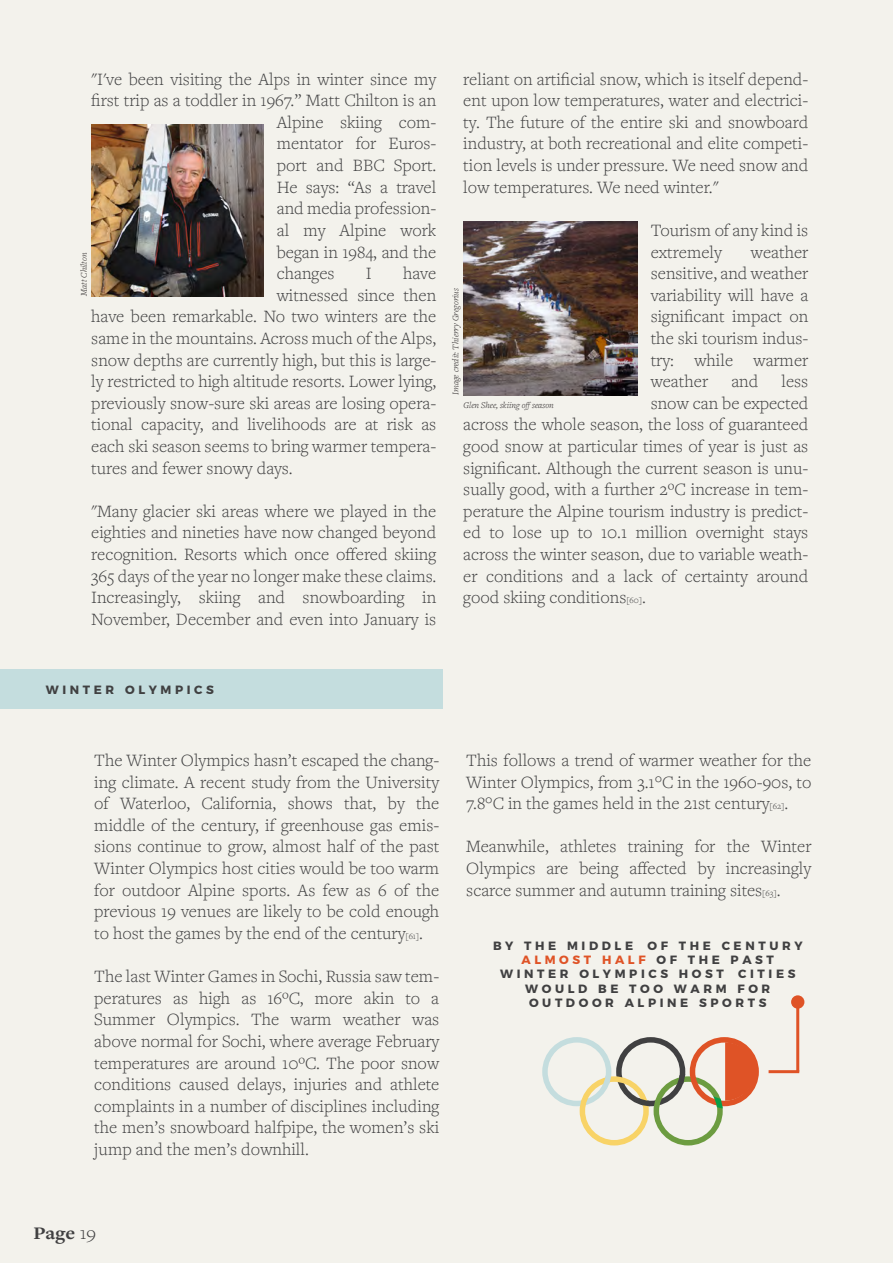
<style>
.page{position:relative;width:893px;height:1263px;background:#f3f2ec}
.page>*{position:absolute;margin:0;border:0;box-sizing:border-box;transform-origin:0 0}
.t1{font:700 18.3px "Freight Text Pro";color:#404041;scale:1.1 1}
.t2{font:300 18px/21.6px "Freight Text Pro";color:#404041;text-align:justify}
.t3{font:700 12px/14.4px "Montserrat";color:#404041;text-align:center}
.t4{font:italic 300 9px "Freight Text Pro";color:#231f20}
.s1{font-size:9px}
.s2{color:#df5326}
.s3{font-weight:300}
</style>
<div class="page">
<img style="left:91px;top:124px;width:172px;height:172px">
<div style="left:0;top:669px;width:442px;height:40px;background:#c4ddde"></div>
<hr style="left:796px;top:1002px;width:3px;height:70px;background:#df5326">
<div style="left:791px;top:995px;width:13px;height:14px;background:#df5326;border-radius:50%"></div>
<hr style="left:769px;top:1070px;width:30px;height:3px;background:#df5326">
<img style="left:464px;top:222px;width:173px;height:173px">
<svg style="left:542px;top:1037px;width:217px;height:108px"></svg>
<p class="t2" style="left:91px;top:68px;width:347px">"I've been visiting the Alps in winter since my</p>
<p class="t2" style="left:91px;top:89px;width:346px">first trip as a toddler in 1967.” Matt Chilton is an</p>
<p class="t2" style="left:277px;top:111px;width:161px">Alpine skiing com-</p>
<p class="t2" style="left:277px;top:132px;width:161px">mentator for Euros-</p>
<p class="t2" style="left:277px;top:154px;width:161px">port and BBC Sport.</p>
<p class="t2" style="left:277px;top:176px;width:161px">He says: “As a travel</p>
<p class="t2" style="left:277px;top:197px;width:161px">and media profession-</p>
<p class="t2" style="left:277px;top:219px;width:161px">al my Alpine work</p>
<p class="t2" style="left:277px;top:240px;width:161px">began in 1984, and the</p>
<p class="t2" style="left:277px;top:262px;width:59px">changes</p>
<p class="t2" style="left:366px;top:262px;width:7px">I</p>
<p class="t2" style="left:403px;top:262px;width:35px">have</p>
<p class="t2" style="left:277px;top:284px;width:161px">witnessed since then</p>
<p class="t2" style="left:91px;top:305px;width:347px">have been remarkable. No two winters are the</p>
<p class="t2" style="left:91px;top:327px;width:347px">same in the mountains. Across much of the Alps,</p>
<p class="t2" style="left:91px;top:348px;width:347px">snow depths are currently high, but this is large-</p>
<p class="t2" style="left:91px;top:370px;width:347px">ly restricted to high altitude resorts. Lower lying,</p>
<p class="t2" style="left:91px;top:392px;width:346px">previously snow-sure ski areas are losing opera-</p>
<p class="t2" style="left:91px;top:413px;width:347px">tional capacity, and livelihoods are at risk as</p>
<p class="t2" style="left:91px;top:435px;width:347px">each ski season seems to bring warmer tempera-</p>
<p class="t2" style="left:91px;top:456px;width:203px">tures and fewer snowy days.</p>
<p class="t2" style="left:91px;top:500px;width:347px">"Many glacier ski areas where we played in the eighties and nineties have now changed beyond recognition. Resorts which once offered skiing 365 days of the year no longer make these claims.<br>Increasingly, skiing and snowboarding in November, December and even into January is</p>
<p class="t4" style="left:78px;top:296px;width:45px;rotate:-90deg">Matt Chilton</p>
<p class="t2" style="left:463px;top:68px;width:347px">reliant on artificial snow, which is itself depend&shy;ent upon low temperatures, water and electrici&shy;ty. The future of the entire ski and snowboard industry, at both recreational and elite competi&shy;tion levels is under pressure. We need snow and low temperatures. We need winter."</p>
<p class="t2" style="left:651px;top:219px;width:159px">Tourism of any kind is extremely</p>
<p class="t2" style="left:651px;top:240px;width:159px;text-indent:100px">weather sensitive, and weather variability will have a significant impact on the ski tourism indus&shy;try: while warmer weather</p>
<p class="t4" style="left:450px;top:395px;width:109px;rotate:-90deg">Image credit: Thierry Gregorius</p>
<p class="t2" style="left:731px;top:370px;width:28px">and</p>
<p class="t2" style="left:781px;top:370px;width:28px">less</p>
<p class="t2" style="left:651px;top:392px;width:159px">snow can be expected</p>
<p class="t2" style="left:463px;top:413px;width:346px">across the whole season, the loss of guaranteed</p>
<p class="t2" style="left:463px;top:435px;width:347px">good snow at particular times of year is just as</p>
<p class="t2" style="left:463px;top:456px;width:346px">significant. Although the current season is unu-</p>
<p class="t2" style="left:463px;top:478px;width:347px">sually good, with a further 2ºC increase in tem-</p>
<p class="t2" style="left:463px;top:500px;width:347px">perature the Alpine tourism industry is predict-</p>
<p class="t2" style="left:463px;top:521px;width:346px">ed to lose up to 10.1 million overnight stays</p>
<p class="t2" style="left:463px;top:543px;width:347px">across the winter season, due to variable weath-</p>
<p class="t2" style="left:463px;top:564px;width:347px">er conditions and a lack of certainty around</p>
<p class="t2" style="left:463px;top:586px;width:184px">good skiing conditions<span class="s1">[60]</span>.</p>
<p class="t4" style="left:464px;top:399px;width:92px">Glen Shee, skiing off season</p>
<p class="t3" style="left:46px;top:681px;width:169px">W I N T E R O L Y M P I C S</p>
<p class="t2" style="left:94px;top:749px;width:347px">The Winter Olympics hasn’t escaped the chang&shy;ing climate. A recent study from the University of Waterloo, California, shows that, by the middle of the century, if greenhouse gas emis&shy;sions continue to grow, almost half of the past Winter Olympics host cities would be too warm for outdoor Alpine sports. As few as 6 of the previous 19 venues are likely to be cold enough to host the games by the end of the century<span class="s1">[61]</span>.</p>
<p class="t2" style="left:94px;top:965px;width:347px">The last Winter Games in Sochi, Russia saw tem&shy;peratures as high as 16ºC, more akin to a Summer Olympics. The warm weather was above normal for Sochi, where average February temperatures are around 10ºC. The poor snow conditions caused delays, injuries and athlete complaints in a number of disciplines including the men’s snowboard halfpipe, the women’s ski jump and the men’s downhill.</p>
<p class="t2" style="left:466px;top:749px;width:347px">This follows a trend of warmer weather for the Winter Olympics, from 3.1°C in the 1960-90s, to 7.8°C in the games held in the 21st century<span class="s1">[62]</span>.</p>
<p class="t2" style="left:466px;top:835px;width:347px">Meanwhile, athletes training for the Winter Olympics are being affected by increasingly scarce summer and autumn training sites<span class="s1">[63]</span>.</p>
<p class="t3" style="left:493px;top:937px;width:311px">B Y T H E M I D D L E O F T H E C E N T U R Y<br><span class="s2">A L M O S T H A L F</span> O F T H E P A S T<br>W I N T E R O L Y M P I C S H O S T C I T I E S<br>W O U L D B E T O O W A R M F O R<br>O U T D O O R A L P I N E S P O R T S</p>
<p class="t1" style="left:34px;top:1220px;width:58px">Page <span class="s3">19</span></p>
</div>
